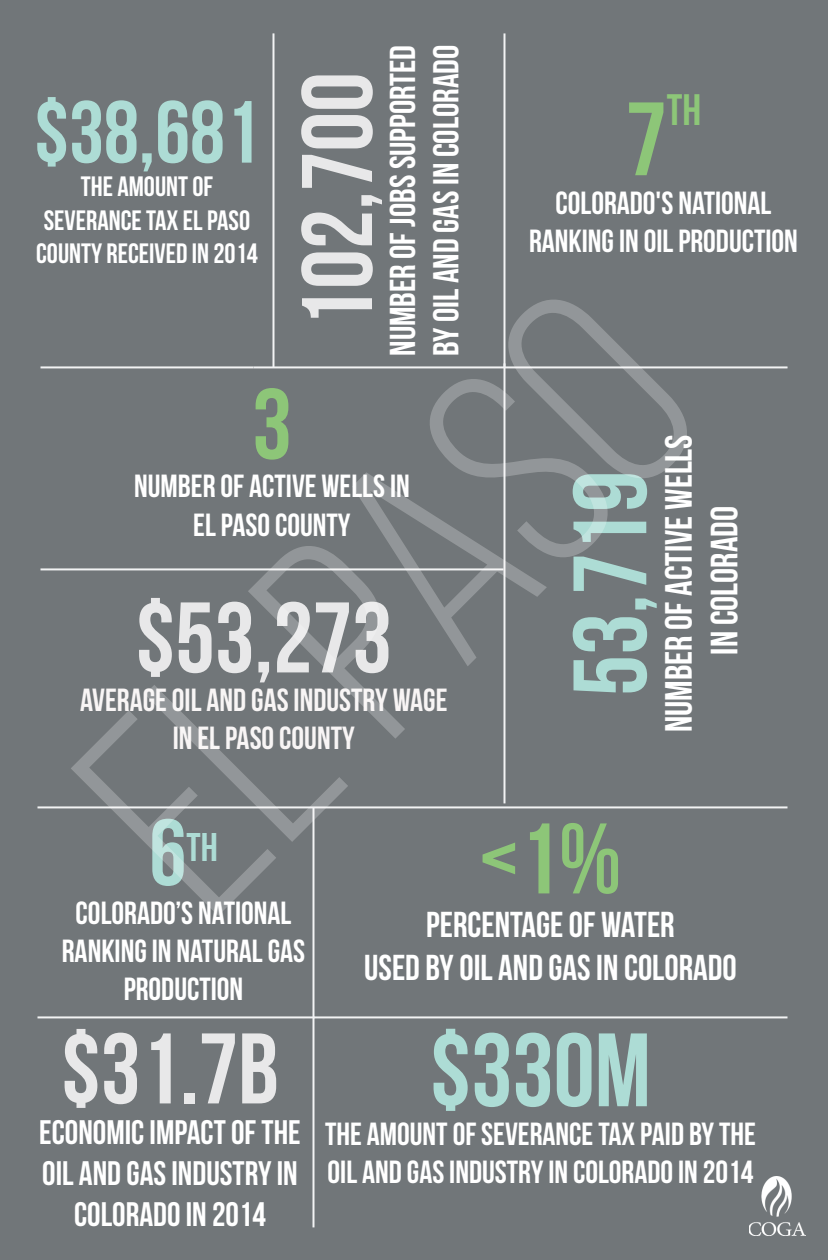
<style>
.page{position:relative;width:828px;height:1260px;background:#717679}
.page>*{position:absolute;margin:0;border:0;box-sizing:border-box;transform-origin:0 0}
.t1{font:298px "Bebas Neue";color:#fff}
.t2{font:700 104px "Bebas Neue";color:#addcd5}
.t3{font:700 104px "Bebas Neue";color:#8dc678}
.t4{font:700 100px "Bebas Neue";color:#e8e8e9}
.t5{font:700 100px "Bebas Neue";color:#8dc678}
.t6{font:700 94px "Bebas Neue";color:#addcd5}
.t7{font:700 88px "Bebas Neue";color:#addcd5}
.t8{font:700 44px "Bebas Neue";color:#8dc678}
.t9{font:700 40px "Bebas Neue";color:#addcd5}
.t10{font:38px/45.6px "Bebas Neue";color:#fff;text-align:center}
.t11{font:36px/43.2px "Bebas Neue";color:#fff}
.t12{font:34px/40.8px "Bebas Neue";color:#fff;text-align:center}
.t13{font:32px/38.4px "Bebas Neue";color:#fff;text-align:center}
.t14{font:32px/38.4px "Bebas Neue";color:#f8f5f5;text-align:center}
.t15{font:28px/33.6px "Bebas Neue";color:#fff;text-align:center}
</style>
<div class="page">
<hr style="left:272px;top:33px;width:2px;height:334px;background:#f2f3f4">
<hr style="left:254px;top:366px;width:534px;height:2px;background:#f2f3f4">
<hr style="left:40px;top:366px;width:214px;height:2px;background:#f2f3f4">
<hr style="left:504px;top:363px;width:2px;height:440px;background:#f2f3f4">
<hr style="left:38px;top:806px;width:750px;height:2px;background:#f2f3f4">
<hr style="left:312px;top:807px;width:2px;height:420px;background:#f2f3f4">
<hr style="left:314px;top:1016px;width:474px;height:2px;background:#f2f3f4">
<hr style="left:504px;top:33px;width:2px;height:334px;background:#f2f3f4">
<hr style="left:38px;top:1016px;width:276px;height:2px;background:#f2f3f4">
<hr style="left:40px;top:568px;width:464px;height:2px;background:#f2f3f4">
<img style="left:749px;top:1177px;width:57px;height:58px">
<p class="t11" style="left:381px;top:356px;width:313px;rotate:-90deg">NUMBER OF JOBS SUPPORTED<br>BY OIL AND GAS IN COLORADO</p>
<h3 class="t4" style="left:283px;top:329px;width:258px;rotate:-90deg">102,700</h3>
<h2 class="t3" style="left:626px;top:82px;width:43px">7</h2>
<h3 class="t8" style="left:667px;top:86px;width:36px">th</h3>
<p class="t13" style="left:529px;top:183px;width:270px">COLORADO'S NATIONAL<br>RANKING IN OIL PRODUCTION</p>
<h3 class="t7" style="left:34px;top:84px;width:227px">$38,681</h3>
<p class="t15" style="left:36px;top:169px;width:223px">THE AMOUNT OF<br>SEVERANCE TAX EL PASO<br>COUNTY RECEIVED IN 2014</p>
<h1 class="t1" style="left:24px;top:739px;width:711px;rotate:-45deg">EL PASO</h1>
<h3 class="t5" style="left:252px;top:369px;width:41px">3</h3>
<p class="t13" style="left:134px;top:467px;width:277px">NUMBER OF ACTIVE WELLS IN<br>EL PASO COUNTY</p>
<p class="t10" style="left:656px;top:732px;width:299px;rotate:-90deg">NUMBER OF ACTIVE WELLS<br>IN COLORADO</p>
<h2 class="t2" style="left:553px;top:696px;width:227px;rotate:-90deg">53,719</h2>
<h3 class="t4" style="left:136px;top:583px;width:258px">$53,273</h3>
<p class="t14" style="left:80px;top:680px;width:369px">AVERAGE OIL AND GAS INDUSTRY WAGE<br>IN EL PASO COUNTY</p>
<h3 class="t6" style="left:149px;top:801px;width:39px">6</h3>
<h3 class="t5" style="left:480px;top:804px;width:143px">&lt;1%</h3>
<p class="t11" style="left:364px;top:902px;width:374px;text-align:center">PERCENTAGE OF WATER<br>USED BY OIL AND GAS IN COLORADO</p>
<p class="t9" style="left:186px;top:825px;width:33px">th</p>
<p class="t13" style="left:62px;top:893px;width:245px">COLORADO’S NATIONAL<br>RANKING IN NATURAL GAS<br>PRODUCTION</p>
<h3 class="t4" style="left:61px;top:1014px;width:219px">$31.7B</h3>
<p class="t12" style="left:39px;top:1112px;width:263px">ECONOMIC IMPACT OF THE<br>OIL AND GAS INDUSTRY IN<br>COLORADO IN 2014</p>
<h2 class="t2" style="left:430px;top:1013px;width:222px">$330m</h2>
<p class="t13" style="left:325px;top:1114px;width:432px;text-align:left">THE AMOUNT OF SEVERANCE TAX PAID BY THE<br>OIL AND GAS INDUSTRY IN COLORADO IN 2014</p>
</div>
